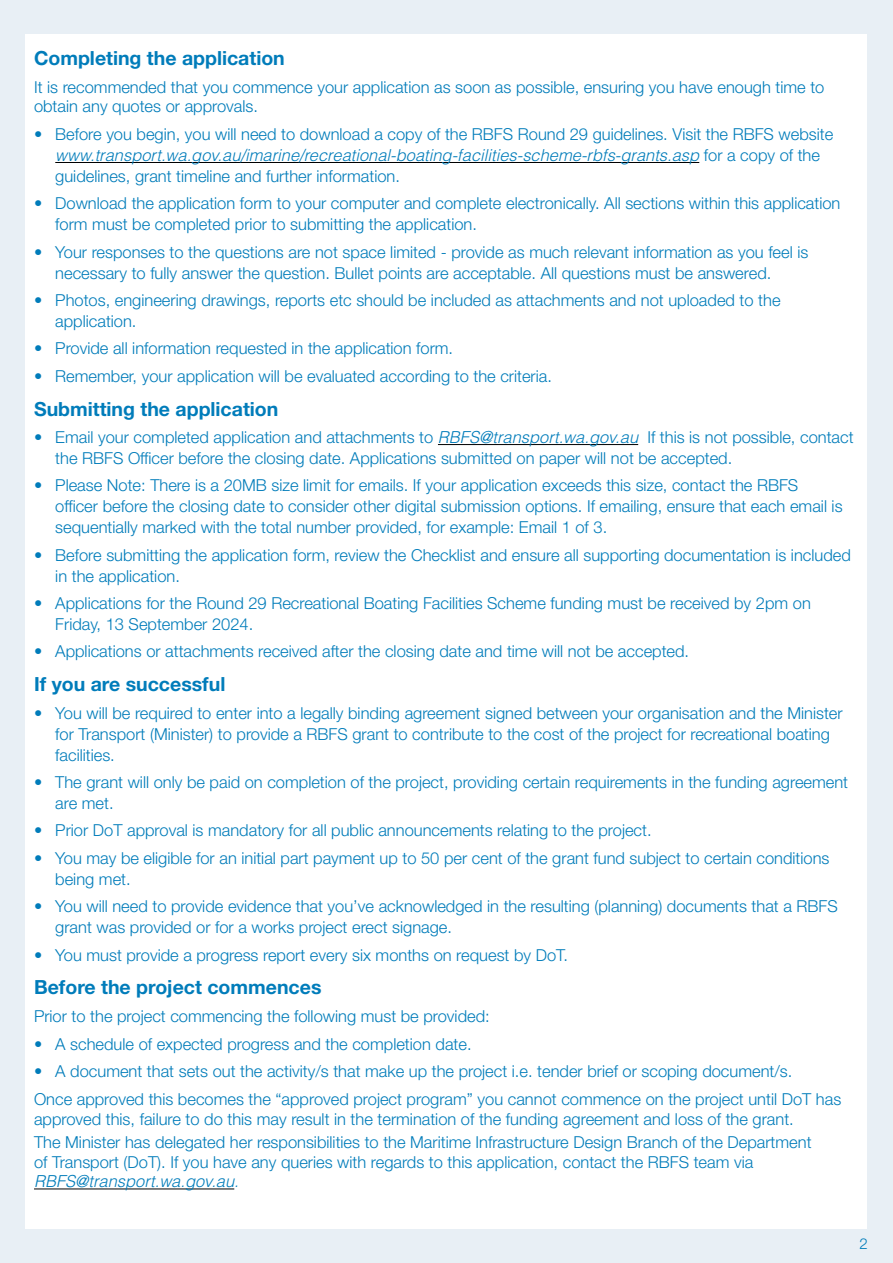
<style>
.page{position:relative;width:893px;height:1263px;background:#e8eff5}
.page>*{position:absolute;margin:0;border:0;box-sizing:border-box;transform-origin:0 0}
.H2_Blue7461{font:700 19.5px "Helvetica Neue LT Std";color:#007cba}
.Statement{font:700 19.5px "Helvetica Neue LT Std";color:#007cba}
.Bullet_1{font:300 16.5px/21px "Helvetica Neue LT Std";color:#007cba}
.Body{font:300 16.5px/19.5px "Helvetica Neue LT Std";color:#007cba}
.t1{font:300 15px "Helvetica Neue LT Std";color:#007cba}
.s1{font-family:"Helvetica LT Std";font-style:italic}
</style>
<div class="page">
<div style="left:26px;top:34px;width:841px;height:1195px;background:#fff"></div>
<hr style="left:55px;top:162px;width:644px;height:1px;background:#000">
<hr style="left:438px;top:444px;width:200px;height:1px;background:#000">
<hr style="left:34px;top:1188px;width:200px;height:1px;background:#000">
<p class="Statement" style="left:34px;top:46px;width:252px">Completing the application</p>
<p class="Body" style="left:34px;top:77px;width:792px">It is recommended that you commence your application as soon as possible, ensuring you have enough time to obtain any quotes or approvals.</p>
<p class="Bullet_1" style="left:55px;top:123px;width:779px;text-indent:-21px">• Before you begin, you will need to download a copy of the RBFS Round 29 guidelines. Visit the RBFS website <span class="s1">www.transport.wa.gov.au/imarine/recreational-boating-facilities-scheme-rbfs-grants.asp</span> for a copy of the guidelines, grant timeline and further information.</p>
<p class="Bullet_1" style="left:55px;top:192px;width:787px;text-indent:-21px">• Download the application form to your computer and complete electronically. All sections within this application form must be completed prior to submitting the application.</p>
<p class="Bullet_1" style="left:55px;top:241px;width:755px;text-indent:-21px">• Your responses to the questions are not space limited - provide as much relevant information as you feel is necessary to fully answer the question. Bullet points are acceptable. All questions must be answered.</p>
<p class="Bullet_1" style="left:55px;top:289px;width:727px;text-indent:-21px">• Photos, engineering drawings, reports etc should be included as attachments and not uploaded to the application.</p>
<p class="Bullet_1" style="left:34px;top:338px;width:421px">• Provide all information requested in the application form.</p>
<p class="Bullet_1" style="left:34px;top:365px;width:519px">• Remember, your application will be evaluated according to the criteria.</p>
<h2 class="H2_Blue7461" style="left:34px;top:396px;width:246px">Submitting the application</h2>
<p class="Bullet_1" style="left:55px;top:426px;width:800px;text-indent:-21px">• Email your completed application and attachments to <span class="s1">RBFS@transport.wa.gov.au</span> If this is not possible, contact the RBFS Officer before the closing date. Applications submitted on paper will not be accepted.</p>
<p class="Bullet_1" style="left:55px;top:475px;width:789px;text-indent:-21px">• Please Note: There is a 20MB size limit for emails. If your application exceeds this size, contact the RBFS officer before the closing date to consider other digital submission options. If emailing, ensure that each email is sequentially marked with the total number provided, for example: Email 1 of 3.</p>
<p class="Bullet_1" style="left:55px;top:544px;width:797px;text-indent:-21px">• Before submitting the application form, review the Checklist and ensure all supporting documentation is included in the application.</p>
<p class="Bullet_1" style="left:55px;top:592px;width:757px;text-indent:-21px">• Applications for the Round 29 Recreational Boating Facilities Scheme funding must be received by 2pm on<br>Friday, 13 September 2024.</p>
<p class="Bullet_1" style="left:34px;top:641px;width:657px">• Applications or attachments received after the closing date and time will not be accepted.</p>
<h2 class="H2_Blue7461" style="left:34px;top:672px;width:193px">If you are successful</h2>
<p class="Bullet_1" style="left:55px;top:702px;width:789px;text-indent:-21px">• You will be required to enter into a legally binding agreement signed between your organisation and the Minister for Transport (Minister) to provide a RBFS grant to contribute to the cost of the project for recreational boating facilities.</p>
<p class="Bullet_1" style="left:55px;top:771px;width:794px;text-indent:-21px">• The grant will only be paid on completion of the project, providing certain requirements in the funding agreement are met.</p>
<p class="Bullet_1" style="left:34px;top:820px;width:619px">• Prior DoT approval is mandatory for all public announcements relating to the project.</p>
<p class="Bullet_1" style="left:55px;top:847px;width:776px;text-indent:-21px">• You may be eligible for an initial part payment up to 50 per cent of the grant fund subject to certain conditions being met.</p>
<p class="Bullet_1" style="left:55px;top:895px;width:784px;text-indent:-21px">• You will need to provide evidence that you’ve acknowledged in the resulting (planning) documents that a RBFS grant was provided or for a works project erect signage.</p>
<p class="Bullet_1" style="left:34px;top:944px;width:536px">• You must provide a progress report every six months on request by DoT.</p>
<h2 class="H2_Blue7461" style="left:34px;top:975px;width:289px">Before the project commences</h2>
<p class="Body" style="left:34px;top:1006px;width:457px">Prior to the project commencing the following must be provided:</p>
<p class="Bullet_1" style="left:34px;top:1033px;width:439px">• A schedule of expected progress and the completion date.</p>
<p class="Bullet_1" style="left:34px;top:1060px;width:760px">• A document that sets out the activity/s that make up the project i.e. tender brief or scoping document/s.</p>
<p class="Body" style="left:34px;top:1089px;width:809px">Once approved this becomes the “approved project program” you cannot commence on the project until DoT has approved this, failure to do this may result in the termination of the funding agreement and loss of the grant.</p>
<p class="Body" style="left:34px;top:1132px;width:779px">The Minister has delegated her responsibilities to the Maritime Infrastructure Design Branch of the Department of Transport (DoT). If you have any queries with regards to this application, contact the RBFS team via<br><span class="s1">RBFS@transport.wa.gov.au.</span></p>
<p class="t1" style="left:859px;top:1235px;width:10px">2</p>
</div>
